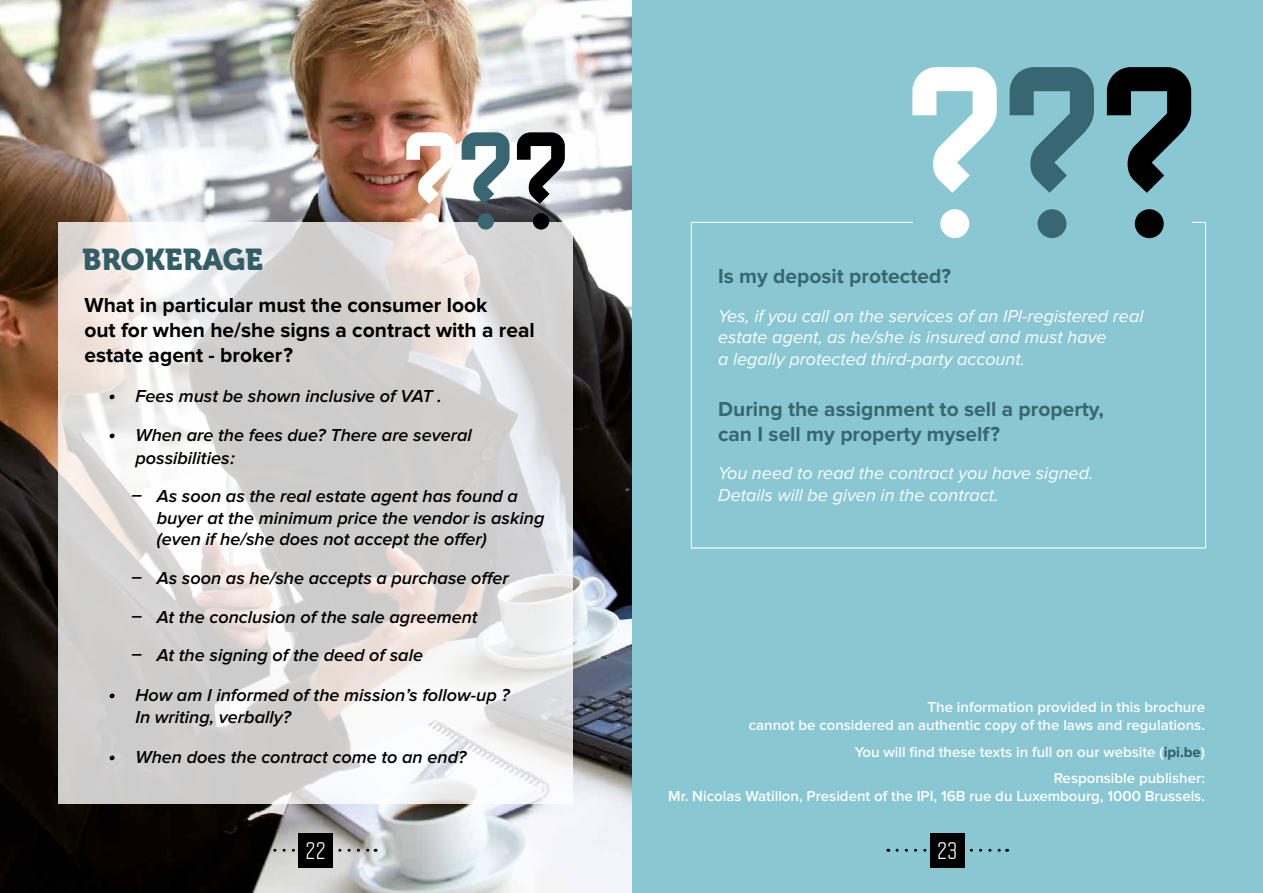
<style>
.page{position:relative;width:1263px;height:893px;background:#fff}
.page>*{position:absolute;margin:0;border:0;box-sizing:border-box;transform-origin:0 0}
.t1{font:30px "Museo 900";color:#335e68}
.t2{font:300 24px "Refrigerator Deluxe";color:#fff}
.t3{font:700 21px/25.2px "Proxima Nova";color:#000}
.t4{font:700 21px/25.2px "Proxima Nova";color:#386771}
.t5{font:italic 600 18px/22.5px "Proxima Nova";color:#000}
.t6{font:italic 18px/21.6px "Proxima Nova";color:#fff}
.t7{font:600 15px/18px "Proxima Nova";color:#fff;text-align:right}
.s1{font-size:21px}
.s2{font-weight:700;color:#335e68}
</style>
<div class="page">
<div style="left:631px;top:0;width:632px;height:893px;background:#89c7d3"></div>
<img style="left:0;top:0;width:631px;height:893px">
<svg style="left:897px;top:849px;width:110px;height:3px"></svg>
<div style="left:930px;top:833px;width:34px;height:34px;background:#000"></div>
<svg style="left:265px;top:849px;width:111px;height:3px"></svg>
<div style="left:299px;top:833px;width:34px;height:34px;background:#000"></div>
<svg style="left:59px;top:222px;width:514px;height:582px;fill:#d4d3d3"></svg>
<svg style="left:1107px;top:67px;width:84px;height:171px"></svg>
<svg style="left:1010px;top:67px;width:84px;height:171px"></svg>
<svg style="left:912px;top:67px;width:85px;height:171px"></svg>
<svg style="left:517px;top:132px;width:48px;height:98px"></svg>
<svg style="left:462px;top:132px;width:48px;height:98px"></svg>
<img style="left:406px;top:132px;width:48px;height:98px">
<h1 class="t1" style="left:82px;top:242px;width:183px">BROKERAGE</h1>
<p class="t3" style="left:84px;top:293px;width:452px">What in particular must the consumer look<br>out for when he/she signs a contract with a real estate agent - broker ?</p>
<p class="t5" style="left:108px;top:385px;width:335px"><span class="s1">•</span> Fees must be shown inclusive of VAT .</p>
<p class="t5" style="left:135px;top:424px;width:338px;text-indent:-27px"><span class="s1">•</span> When are the fees due? There are several possibilities :</p>
<p class="t5" style="left:157px;top:486px;width:389px;line-height:21.6px;text-indent:-26px">ͽ As soon as the real estate agent has found a buyer at the minimum price the vendor is asking (even if he/she does not accept the offer)</p>
<p class="t5" style="left:131px;top:559px;width:379px;line-height:38.5px">ͽ As soon as he/she accepts a purchase offer ͽ At the conclusion of the sale agreement<br>ͽ At the signing of the deed of sale</p>
<p class="t5" style="left:135px;top:684px;width:376px;text-indent:-27px"><span class="s1">•</span> How am I informed of the mission’s follow-up ?<br>In writing, verbally?</p>
<p class="t5" style="left:108px;top:746px;width:359px"><span class="s1">•</span> When does the contract come to an end?</p>
<p class="t4" style="left:718px;top:264px;width:234px">Is my deposit protected?</p>
<p class="t6" style="left:718px;top:305px;width:427px">Yes, if you call on the services of an IPI-registered real estate agent, as he/she is insured and must have<br>a legally protected third-party account.</p>
<p class="t4" style="left:718px;top:396px;width:387px">During the assignment to sell a property, can I sell my property myself?</p>
<p class="t6" style="left:718px;top:463px;width:377px">You need to read the contract you have signed.<br>Details will be given in the contract.</p>
<p class="t7" style="left:749px;top:699px;width:458px">The information provided in this brochure<br>cannot be considered an authentic copy of the laws and regulations.</p>
<p class="t7" style="left:855px;top:739px;width:352px;line-height:26.5px">You will find these texts in full on our website (<span class="s2">ipi.be</span>)<br>Responsible publisher:</p>
<p class="t7" style="left:668px;top:788px;width:538px">Mr. Nicolas Watillon, President of the IPI, 16B rue du Luxembourg, 1000 Brussels.</p>
<h2 class="t2" style="left:306px;top:837px;width:22px">22</h2>
<h2 class="t2" style="left:937px;top:837px;width:22px">23</h2>
</div>
